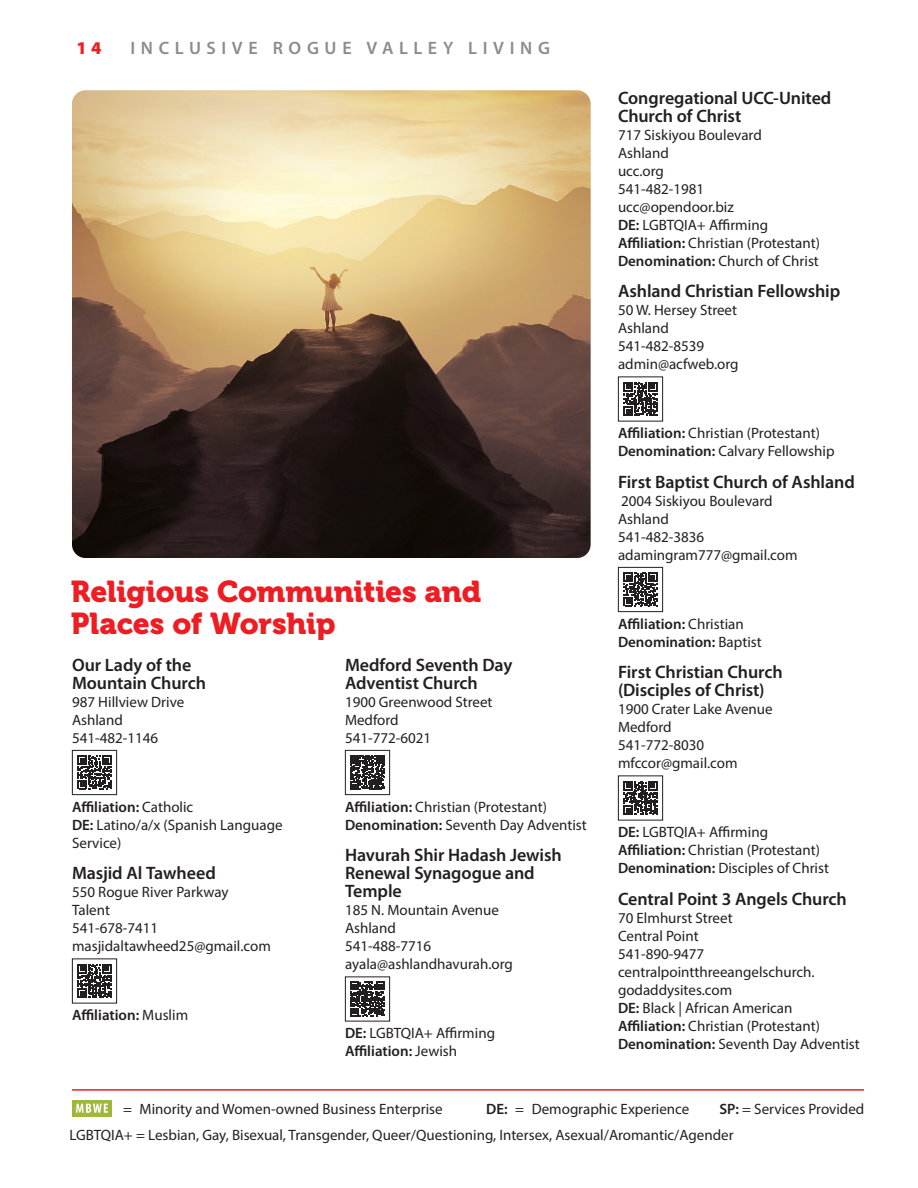
<style>
.page{position:relative;width:918px;height:1188px;background:#fff}
.page>*{position:absolute;margin:0;border:0;box-sizing:border-box;transform-origin:0 0}
.t1{font:30px/31.5px "Museo 900";letter-spacing:-.005em;color:#ee1d23}
.t2{font:600 18px/18px "Myriad Pro";letter-spacing:-.005em;color:#231f20}
.t3{font:600 18px "Myriad Pro";letter-spacing:.315em;color:#8a8c8f}
.t4{font:900 18px "Myriad Pro";color:#ee1d23}
.t5{font:15px/18px "Myriad Pro";color:#231f20}
.t6{font:600 15px/18px "Myriad Pro";color:#231f20}
.s1{font-weight:600}
.s2{font-weight:400}
</style>
<div class="page">
<div style="left:72px;top:1100px;width:40px;height:16px;background:#9fb73b"></div>
<svg style="left:76px;top:1104px;width:32px;height:9px"></svg>
<hr style="left:72px;top:1089px;width:792px;height:2px;background:#ee1d23">
<img style="left:72px;top:90px;width:519px;height:468px">
<svg style="left:78px;top:756px;width:33px;height:33px"></svg>
<div style="left:72px;top:750px;width:45px;height:45px;border:1px solid #231f20"></div>
<svg style="left:78px;top:964px;width:33px;height:34px"></svg>
<div style="left:72px;top:958px;width:45px;height:46px;border:1px solid #231f20"></div>
<svg style="left:350px;top:755px;width:35px;height:35px"></svg>
<div style="left:345px;top:750px;width:45px;height:45px;border:1px solid #231f20"></div>
<svg style="left:350px;top:982px;width:35px;height:34px"></svg>
<div style="left:345px;top:976px;width:45px;height:46px;border:1px solid #231f20"></div>
<svg style="left:624px;top:382px;width:33px;height:34px"></svg>
<div style="left:618px;top:376px;width:45px;height:46px;border:1px solid #231f20"></div>
<svg style="left:624px;top:573px;width:33px;height:33px"></svg>
<div style="left:618px;top:567px;width:45px;height:45px;border:1px solid #231f20"></div>
<svg style="left:624px;top:781px;width:33px;height:34px"></svg>
<div style="left:618px;top:776px;width:45px;height:44px;border:1px solid #231f20"></div>
<p class="t4" style="left:76px;top:38px;width:27px">14</p>
<p class="t3" style="left:130px;top:38px;width:421px">INCLUSIVE ROGUE VALLEY LIVING</p>
<p class="t1" style="left:71px;top:576px;width:412px">Religious Communities and<br>Places of Worship</p>
<p class="t2" style="left:72px;top:656px;width:136px">Our Lady of the<br>Mountain Church</p>
<p class="t5" style="left:72px;top:692px;width:114px">987 Hillview Drive<br>Ashland<br>541-482-1146</p>
<p class="t2" style="left:345px;top:656px;width:169px">Medford Seventh Day<br>Adventist Church</p>
<p class="t5" style="left:345px;top:692px;width:149px">1900 Greenwood Street<br>Medford<br>541-772-6021</p>
<p class="t5" style="left:72px;top:797px;width:212px"><span class="s1">Affiliation:</span> Catholic<br><span class="s1">DE:</span> Latino/a/x (Spanish Language<br>Service)</p>
<p class="t2" style="left:72px;top:864px;width:145px">Masjid Al Tawheed</p>
<p class="t5" style="left:72px;top:883px;width:200px">550 Rogue River Parkway<br>Talent<br>541-678-7411 masjidaltawheed25@gmail.com</p>
<p class="t6" style="left:72px;top:1006px;width:118px">Affiliation: <span class="s2">Muslim</span></p>
<p class="t5" style="left:345px;top:797px;width:243px"><span class="s1">Affiliation:</span> Christian (Protestant)<br><span class="s1">Denomination:</span> Seventh Day Adventist</p>
<p class="t2" style="left:345px;top:846px;width:218px">Havurah Shir Hadash Jewish<br>Renewal Synagogue and<br>Temple</p>
<p class="t5" style="left:345px;top:901px;width:170px">185 N. Mountain Avenue<br>Ashland<br>541-488-7716 ayala@ashlandhavurah.org</p>
<p class="t5" style="left:345px;top:1024px;width:152px"><span class="s1">DE:</span> LGBTQIA+ Affirming<br><span class="s1">Affiliation:</span> Jewish</p>
<p class="t2" style="left:618px;top:89px;width:215px">Congregational UCC-United<br>Church of Christ</p>
<p class="t5" style="left:618px;top:125px;width:203px">717 Siskiyou Boulevard<br>Ashland<br>ucc.org<br>541-482-1981 ucc@opendoor.biz<br><span class="s1">DE:</span> LGBTQIA+ Affirming<br><span class="s1">Affiliation:</span> Christian (Protestant)<br><span class="s1">Denomination:</span> Church of Christ</p>
<p class="t2" style="left:618px;top:282px;width:224px">Ashland Christian Fellowship</p>
<p class="t5" style="left:618px;top:301px;width:122px">50 W. Hersey Street<br>Ashland<br>541-482-8539 admin@acfweb.org</p>
<p class="t5" style="left:618px;top:424px;width:218px"><span class="s1">Affiliation:</span> Christian (Protestant)<br><span class="s1">Denomination:</span> Calvary Fellowship</p>
<p class="t2" style="left:618px;top:473px;width:238px">First Baptist Church of Ashland</p>
<p class="t5" style="left:618px;top:491px;width:181px">2004 Siskiyou Boulevard<br>Ashland<br>541-482-3836 adamingram777@gmail.com</p>
<p class="t6" style="left:618px;top:615px;width:145px">Affiliation: <span class="s2">Christian<br></span>Denomination: <span class="s2">Baptist</span></p>
<p class="t2" style="left:618px;top:663px;width:166px">First Christian Church (Disciples of Christ)</p>
<p class="t5" style="left:618px;top:700px;width:156px">1900 Crater Lake Avenue<br>Medford<br>541-772-8030 mfccor@gmail.com</p>
<p class="t5" style="left:618px;top:823px;width:213px"><span class="s1">DE:</span> LGBTQIA+ Affirming<br><span class="s1">Affiliation:</span> Christian (Protestant)<br><span class="s1">Denomination:</span> Disciples of Christ</p>
<p class="t2" style="left:618px;top:890px;width:230px">Central Point 3 Angels Church</p>
<p class="t5" style="left:618px;top:908px;width:243px">70 Elmhurst Street<br>Central Point<br>541-890-9477 centralpointthreeangelschurch. godaddysites.com<br><span class="s1">DE:</span> Black | African American<br><span class="s1">Affiliation:</span> Christian (Protestant)<br><span class="s1">Denomination:</span> Seventh Day Adventist</p>
<p class="t5" style="left:70px;top:1096px;width:796px;line-height:25.8px;text-indent:650px"><span class="s1">SP:</span> = Services Provided<br>LGBTQIA+ = Lesbian, Gay, Bisexual, Transgender, Queer/Questioning, Intersex, Asexual/Aromantic/Agender</p>
<p class="t5" style="left:123px;top:1100px;width:321px">= Minority and Women-owned Business Enterprise</p>
<p class="t5" style="left:486px;top:1100px;width:205px"><span class="s1">DE:</span> = Demographic Experience</p>
</div>
